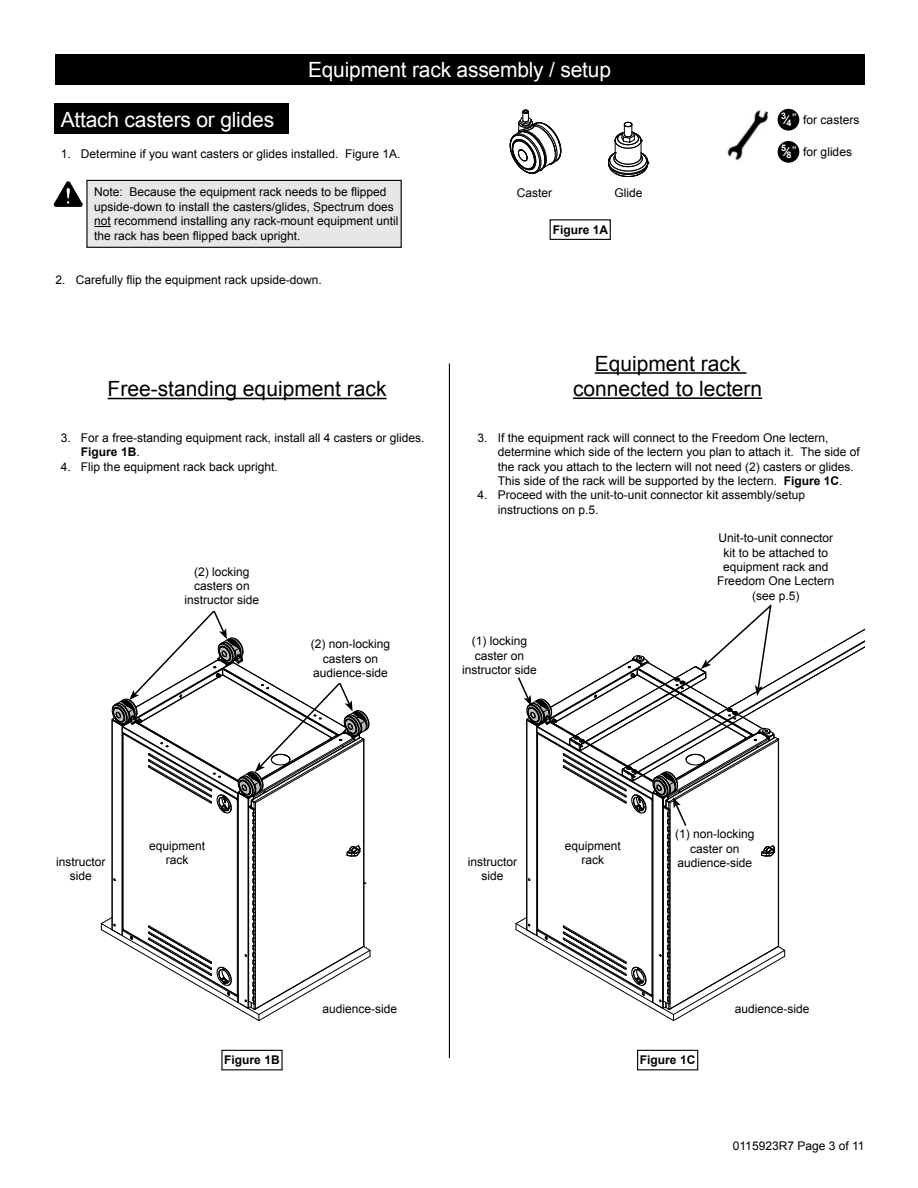
<style>
.page{position:relative;width:918px;height:1188px;background:#fff}
.page>*{position:absolute;margin:0;border:0;box-sizing:border-box;transform-origin:0 0}
.t1{font:21px/25.2px "Arial";color:#000;text-align:center}
.t2{font:21px "Arial";letter-spacing:-.01em;color:#fff}
.t3{font:12px/14.4px "Arial";color:#000;text-align:center}
.t4{font:700 12px "Arial";color:#000}
.t5{font:700 9px "Arial";color:#fff}
.s1{font-style:italic;font-size:12px}
.s2{font-weight:700}
</style>
<div class="page">
<div style="left:55px;top:54px;width:810px;height:30px;background:#000"></div>
<svg style="left:307px;top:84px;width:307px;height:1px"></svg>
<div style="left:54px;top:104px;width:235px;height:30px;background:#000"></div>
<svg style="left:56px;top:103px;width:221px;height:1px"></svg>
<div style="left:87px;top:180px;width:314px;height:67px;background:#e6e7e8"></div>
<svg style="left:94px;top:226px;width:17px;height:1px"></svg>
<div style="left:86px;top:180px;width:316px;height:68px;border:1px solid #000"></div>
<div style="left:221px;top:1050px;width:62px;height:20px;border:1px solid #000"></div>
<div style="left:637px;top:1050px;width:61px;height:20px;border:1px solid #000"></div>
<hr style="left:108px;top:398px;width:279px;height:1px;background:#000">
<hr style="left:595px;top:372px;width:151px;height:2px;background:#000">
<hr style="left:573px;top:397px;width:189px;height:2px;background:#000">
<svg style="left:608px;top:122px;width:41px;height:55px"></svg>
<svg style="left:510px;top:110px;width:52px;height:64px"></svg>
<div style="left:550px;top:219px;width:61px;height:21px;border:1px solid #000"></div>
<svg style="left:101px;top:610px;width:270px;height:411px"></svg>
<svg style="left:54px;top:182px;width:28px;height:25px"></svg>
<hr style="left:449px;top:363px;width:1px;height:695px;background:#000">
<svg style="left:515px;top:604px;width:350px;height:417px"></svg>
<img style="left:727px;top:110px;width:42px;height:51px">
<div style="left:778px;top:109px;width:21px;height:22px;background:#000;border-radius:50%"></div>
<div style="left:778px;top:141px;width:21px;height:22px;background:#000;border-radius:50%"></div>
<h1 class="t2" style="left:61px;top:105px;width:215px">Attach casters or glides</h1>
<h1 class="t2" style="left:308px;top:56px;width:304px">Equipment rack assembly / setup</h1>
<p class="t3" style="left:61px;top:146px;width:341px">1. Determine if you want casters or glides installed. Figure 1A.</p>
<p class="t3" style="left:94px;top:185px;width:306px;text-align:left">Note: Because the equipment rack needs to be flipped upside-down to install the casters/glides, Spectrum does not recommend installing any rack-mount equipment until the rack has been flipped back upright.</p>
<p class="t3" style="left:56px;top:273px;width:268px">2. Carefully flip the equipment rack upside-down.</p>
<p class="t3" style="left:517px;top:185px;width:37px">Caster</p>
<p class="t3" style="left:615px;top:185px;width:30px">Glide</p>
<p class="t4" style="left:553px;top:222px;width:57px">Figure 1A</p>
<p class="t5" style="left:781px;top:113px;width:13px">3<span class="s1">/</span>4</p>
<p class="t5" style="left:792px;top:111px;width:6px">”</p>
<p class="t5" style="left:781px;top:146px;width:13px">5<span class="s1">/</span>8</p>
<p class="t3" style="left:792px;top:145px;width:62px"><sup>”</sup> for glides</p>
<p class="t3" style="left:803px;top:113px;width:58px">for casters</p>
<h1 class="t1" style="left:108px;top:377px;width:280px">Free-standing equipment rack</h1>
<h1 class="t1" style="left:573px;top:351px;width:191px">Equipment rack connected to lectern</h1>
<p class="t3" style="left:81px;top:431px;width:345px;text-align:left;text-indent:-20px">3. For a free-standing equipment rack, install all 4 casters or glides.<br><span class="s2">Figure 1B</span>.</p>
<p class="t3" style="left:61px;top:459px;width:218px">4. Flip the equipment rack back upright.</p>
<p class="t3" style="left:185px;top:564px;width:76px">(2) locking casters on instructor side</p>
<p class="t3" style="left:311px;top:637px;width:81px">(2) non-locking casters on audience-side</p>
<p class="t3" style="left:498px;top:431px;width:363px;text-align:left;text-indent:-20px">3. If the equipment rack will connect to the Freedom One lectern, determine which side of the lectern you plan to attach it. The side of the rack you attach to the lectern will not need (2) casters or glides.<br>This side of the rack will be supported by the lectern. <span class="s2">Figure 1C</span>.</p>
<p class="t3" style="left:498px;top:488px;width:309px;text-align:left;text-indent:-20px">4. Proceed with the unit-to-unit connector kit assembly/setup instructions on p.5.</p>
<p class="t3" style="left:462px;top:634px;width:76px">(1) locking caster on instructor side</p>
<p class="t3" style="left:717px;top:531px;width:119px">Unit-to-unit connector kit to be attached to equipment rack and<br>Freedom One Lectern (see p.5)</p>
<p class="t3" style="left:56px;top:855px;width:51px">instructor side</p>
<p class="t3" style="left:149px;top:838px;width:58px">equipment rack</p>
<p class="t3" style="left:565px;top:838px;width:58px">equipment</p>
<p class="t3" style="left:468px;top:855px;width:51px">instructor</p>
<p class="t3" style="left:581px;top:853px;width:24px">rack</p>
<p class="t3" style="left:481px;top:869px;width:24px">side</p>
<p class="t3" style="left:675px;top:827px;width:81px">(1) non-locking caster on audience-side</p>
<p class="t3" style="left:322px;top:1001px;width:76px">audience-side</p>
<p class="t3" style="left:735px;top:1001px;width:76px">audience-side</p>
<p class="t4" style="left:224px;top:1052px;width:57px">Figure 1B</p>
<p class="t4" style="left:640px;top:1052px;width:57px">Figure 1C</p>
<p class="t3" style="left:733px;top:1139px;width:133px">0115923R7 Page 3 of 11</p>
</div>
